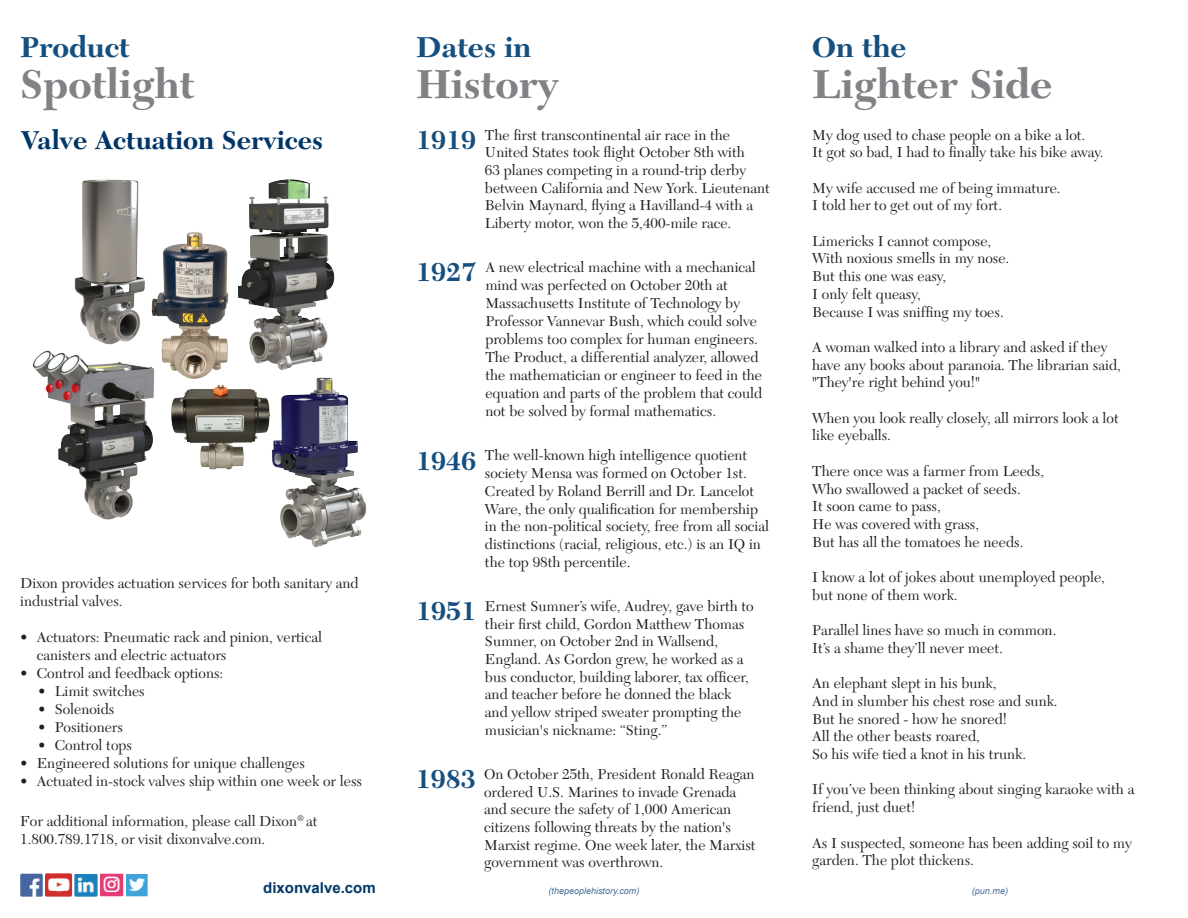
<style>
.page{position:relative;width:1188px;height:918px;background:#fff}
.page>*{position:absolute;margin:0;border:0;box-sizing:border-box;transform-origin:0 0}
.t1{font:700 42px "New Caledonia";color:#808285}
.t2{font:700 30px "New Caledonia";color:#164f7e}
.t3{font:700 27px "New Caledonia";color:#003667}
.t4{font:700 27px "New Caledonia";color:#164f7e}
.Driller_text{font:15px/17.7px "New Caledonia";color:#231f20}
.tech_table_info_text{font:15px/18px "New Caledonia";color:#231f20}
.t5{font:700 15px "Arial";color:#003667}
.t6{font:italic 9px "Arial";color:#4a6e98}
</style>
<div class="page">
<img style="left:75px;top:874px;width:22px;height:22px">
<img style="left:20px;top:874px;width:23px;height:22px">
<img style="left:46px;top:874px;width:26px;height:23px">
<img style="left:100px;top:874px;width:23px;height:22px">
<img style="left:126px;top:874px;width:22px;height:22px">
<img style="left:171px;top:385px;width:98px;height:85px">
<img style="left:238px;top:179px;width:97px;height:191px">
<img style="left:269px;top:377px;width:98px;height:171px">
<img style="left:32px;top:350px;width:122px;height:170px">
<img style="left:74px;top:179px;width:71px;height:166px">
<img style="left:150px;top:232px;width:79px;height:147px">
<p class="t2" style="left:20px;top:30px;width:111px">Product</p>
<p class="t1" style="left:20px;top:59px;width:176px">Spotlight</p>
<p class="t1" style="left:416px;top:59px;width:144px">History</p>
<p class="t2" style="left:416px;top:30px;width:117px">Dates in</p>
<p class="t3" style="left:21px;top:124px;width:304px">Valve Actuation Services</p>
<p class="tech_table_info_text" style="left:20px;top:575px;width:340px">Dixon provides actuation services for both sanitary and industrial valves.</p>
<p class="Driller_text" style="left:37px;top:629px;width:287px;text-indent:-16px">• Actuators: Pneumatic rack and pinion, vertical canisters and electric actuators</p>
<p class="Driller_text" style="left:20px;top:665px;width:205px">• Control and feedback options:</p>
<p class="Driller_text" style="left:38px;top:683px;width:108px">• Limit switches</p>
<p class="Driller_text" style="left:38px;top:701px;width:78px">• Solenoids</p>
<p class="Driller_text" style="left:38px;top:719px;width:86px">• Positioners</p>
<p class="Driller_text" style="left:38px;top:737px;width:95px">• Control tops</p>
<p class="Driller_text" style="left:20px;top:755px;width:286px">• Engineered solutions for unique challenges</p>
<p class="Driller_text" style="left:20px;top:773px;width:343px">• Actuated in-stock valves ship within one week or less</p>
<p class="Driller_text" style="left:20px;top:812px;width:299px">For additional information, please call Dixon<sup>®</sup> at<br>1.800.789.1718, or visit dixonvalve.com.</p>
<p class="t4" style="left:416px;top:124px;width:62px">1919</p>
<p class="Driller_text" style="left:485px;top:126px;width:286px">The first transcontinental air race in the United States took flight October 8th with<br>63 planes competing in a round-trip derby between California and New York. Lieutenant Belvin Maynard, flying a Havilland-4 with a Liberty motor, won the 5,400-mile race.</p>
<p class="t4" style="left:416px;top:257px;width:62px">1927</p>
<p class="Driller_text" style="left:485px;top:259px;width:278px">A new electrical machine with a mechanical mind was perfected on October 20th at Massachusetts Institute of Technology by Professor Vannevar Bush, which could solve problems too complex for human engineers.<br>The Product, a differential analyzer, allowed the mathematician or engineer to feed in the equation and parts of the problem that could not be solved by formal mathematics.</p>
<p class="t4" style="left:416px;top:445px;width:62px">1946</p>
<p class="Driller_text" style="left:485px;top:447px;width:286px">The well-known high intelligence quotient society Mensa was formed on October 1st.<br>Created by Roland Berrill and Dr. Lancelot Ware, the only qualification for membership in the non-political society, free from all social distinctions (racial, religious, etc.) is an IQ in the top 98th percentile.</p>
<p class="t4" style="left:416px;top:595px;width:62px">1951</p>
<p class="Driller_text" style="left:485px;top:597px;width:270px">Ernest Sumner’s wife, Audrey, gave birth to their first child, Gordon Matthew Thomas Sumner, on October 2nd in Wallsend, England. As Gordon grew, he worked as a bus conductor, building laborer, tax officer, and teacher before he donned the black and yellow striped sweater prompting the musician's nickname: “Sting.”</p>
<p class="t4" style="left:416px;top:763px;width:62px">1983</p>
<p class="Driller_text" style="left:484px;top:766px;width:273px">On October 25th, President Ronald Reagan ordered U.S. Marines to invade Grenada and secure the safety of 1,000 American citizens following threats by the nation's Marxist regime. One week later, the Marxist government was overthrown.</p>
<p class="t5" style="left:263px;top:878px;width:114px">dixonvalve.com</p>
<p class="t6" style="left:549px;top:885px;width:92px">(thepeoplehistory.com)</p>
<p class="t2" style="left:812px;top:30px;width:96px">On the</p>
<p class="t1" style="left:812px;top:59px;width:242px">Lighter Side</p>
<p class="Driller_text" style="left:812px;top:126px;width:275px">My dog used to chase people on a bike a lot.</p>
<p class="Driller_text" style="left:812px;top:144px;width:293px">It got so bad, I had to finally take his bike away.</p>
<p class="Driller_text" style="left:812px;top:179px;width:250px">My wife accused me of being immature.</p>
<p class="Driller_text" style="left:812px;top:197px;width:191px">I told her to get out of my fort.</p>
<p class="Driller_text" style="left:812px;top:232px;width:181px">Limericks I cannot compose,</p>
<p class="Driller_text" style="left:812px;top:250px;width:199px">With noxious smells in my nose.</p>
<p class="Driller_text" style="left:812px;top:268px;width:135px">But this one was easy,</p>
<p class="Driller_text" style="left:812px;top:285px;width:110px">I only felt queasy,</p>
<p class="Driller_text" style="left:812px;top:303px;width:193px">Because I was sniffing my toes.</p>
<p class="Driller_text" style="left:812px;top:339px;width:310px">A woman walked into a library and asked if they have any books about paranoia. The librarian said, "They're right behind you!"</p>
<p class="Driller_text" style="left:812px;top:409px;width:308px">When you look really closely, all mirrors look a lot like eyeballs.</p>
<p class="Driller_text" style="left:812px;top:462px;width:233px">There once was a farmer from Leeds,</p>
<p class="Driller_text" style="left:812px;top:480px;width:210px">Who swallowed a packet of seeds.</p>
<p class="Driller_text" style="left:812px;top:498px;width:130px">It soon came to pass,</p>
<p class="Driller_text" style="left:812px;top:516px;width:168px">He was covered with grass,</p>
<p class="Driller_text" style="left:812px;top:533px;width:213px">But has all the tomatoes he needs.</p>
<p class="Driller_text" style="left:812px;top:569px;width:294px">I know a lot of jokes about unemployed people, but none of them work.</p>
<p class="Driller_text" style="left:812px;top:622px;width:246px">Parallel lines have so much in common.</p>
<p class="Driller_text" style="left:812px;top:639px;width:192px">It’s a shame they’ll never meet.</p>
<p class="Driller_text" style="left:812px;top:675px;width:186px">An elephant slept in his bunk,</p>
<p class="Driller_text" style="left:812px;top:693px;width:247px">And in slumber his chest rose and sunk.</p>
<p class="Driller_text" style="left:812px;top:710px;width:196px">But he snored - how he snored!</p>
<p class="Driller_text" style="left:812px;top:728px;width:169px">All the other beasts roared,</p>
<p class="Driller_text" style="left:812px;top:746px;width:215px">So his wife tied a knot in his trunk.</p>
<p class="Driller_text" style="left:812px;top:781px;width:324px">If you’ve been thinking about singing karaoke with a friend, just duet!</p>
<p class="Driller_text" style="left:812px;top:834px;width:321px">As I suspected, someone has been adding soil to my garden. The plot thickens.</p>
<p class="t6" style="left:972px;top:885px;width:38px">(pun.me)</p>
</div>
